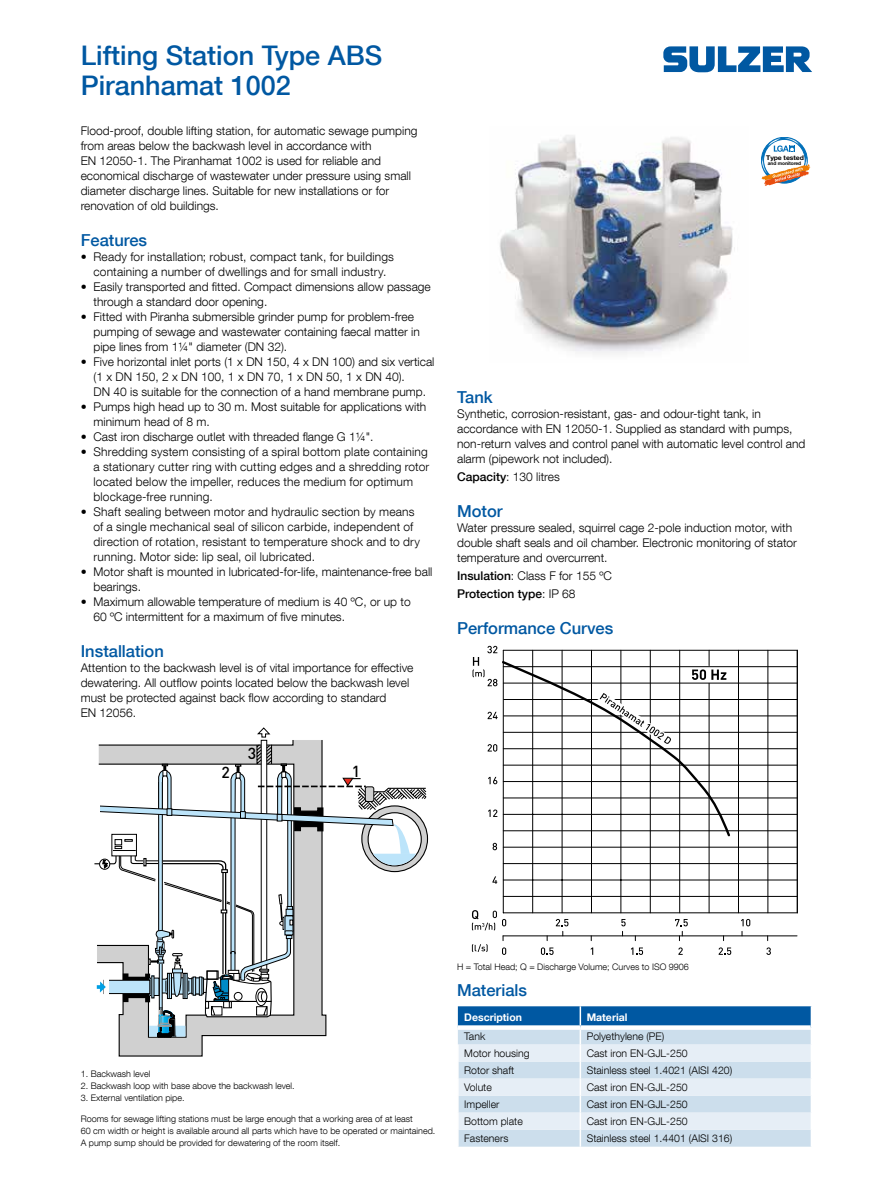
<style>
.page{position:relative;width:893px;height:1191px;background:#fff}
.page>*{position:absolute;margin:0;border:0;box-sizing:border-box;transform-origin:0 0}
.t1{font:500 27px/30px "Helvetica Neue LT Com";color:#0058a2}
.t2{font:500 16.5px "Helvetica Neue LT Com";color:#0058a2}
.t3{font:500 15.75px "DIN";color:#000}
.t4{font:300 12px/15px "Helvetica Neue LT Com";color:#000}
.t5{font:500 12px/18px "Helvetica Neue LT Com";color:#000}
.t6{font:300 10.5px "Helvetica Neue LT Com";color:#000}
.t7{font:700 10.5px "Helvetica Neue LT Com";color:#fff}
.t8{font:300 9px/12px "Helvetica Neue LT Com";color:#000}
.t9{font:700 6.45px "Helvetica Neue LT Com";letter-spacing:-.01em;color:#000;scale:1.05 1}
.t10{font:700 4.95px "Helvetica Neue LT Com";letter-spacing:-.01em;color:#000}
.s1{font-weight:500}
.s2{font-weight:300}
</style>
<div class="page">
<svg style="left:663px;top:46px;width:149px;height:26px"></svg>
<img style="left:500px;top:135px;width:235px;height:219px">
<svg style="left:457px;top:1006px;width:355px;height:140px;background:#bcd3e6"></svg>
<svg style="left:761px;top:137px;width:49px;height:49px"></svg>
<svg style="left:118px;top:1037px;width:85px;height:19px;background:#c1c1c1"></svg>
<svg style="left:93px;top:727px;width:334px;height:310px"></svg>
<hr style="left:503px;top:847px;width:294px;height:1px;background:#000">
<hr style="left:503px;top:748px;width:294px;height:1px;background:#000">
<hr style="left:503px;top:781px;width:294px;height:1px;background:#000">
<hr style="left:503px;top:935px;width:294px;height:1px;background:#000">
<hr style="left:503px;top:650px;width:294px;height:1px;background:#000">
<hr style="left:503px;top:814px;width:294px;height:1px;background:#000">
<hr style="left:503px;top:879px;width:294px;height:1px;background:#000">
<hr style="left:532px;top:650px;width:1px;height:262px;background:#000">
<hr style="left:621px;top:650px;width:1px;height:262px;background:#000">
<hr style="left:562px;top:650px;width:1px;height:262px;background:#000">
<hr style="left:591px;top:650px;width:1px;height:262px;background:#000">
<svg style="left:541px;top:947px;width:13px;height:8px"></svg>
<svg style="left:502px;top:947px;width:4px;height:8px"></svg>
<svg style="left:492px;top:876px;width:5px;height:7px"></svg>
<svg style="left:556px;top:919px;width:12px;height:17px"></svg>
<svg style="left:621px;top:919px;width:5px;height:17px"></svg>
<svg style="left:631px;top:947px;width:12px;height:8px"></svg>
<svg style="left:678px;top:947px;width:5px;height:7px"></svg>
<svg style="left:675px;top:919px;width:13px;height:21px"></svg>
<hr style="left:650px;top:650px;width:1px;height:262px;background:#000">
<hr style="left:679px;top:650px;width:1px;height:262px;background:#000">
<hr style="left:768px;top:650px;width:1px;height:262px;background:#000">
<hr style="left:709px;top:683px;width:1px;height:229px;background:#000">
<hr style="left:738px;top:650px;width:1px;height:262px;background:#000">
<svg style="left:741px;top:919px;width:9px;height:17px"></svg>
<svg style="left:719px;top:947px;width:12px;height:8px"></svg>
<svg style="left:766px;top:947px;width:5px;height:8px"></svg>
<hr style="left:503px;top:683px;width:294px;height:1px;background:#000">
<hr style="left:504px;top:715px;width:293px;height:1px;background:#000">
<hr style="left:503px;top:863px;width:294px;height:1px;background:#000">
<hr style="left:503px;top:765px;width:294px;height:1px;background:#000">
<hr style="left:503px;top:896px;width:294px;height:1px;background:#000">
<hr style="left:503px;top:830px;width:294px;height:1px;background:#000">
<hr style="left:503px;top:797px;width:294px;height:1px;background:#000">
<hr style="left:503px;top:666px;width:294px;height:1px;background:#000">
<hr style="left:504px;top:699px;width:293px;height:1px;background:#000">
<hr style="left:503px;top:732px;width:294px;height:1px;background:#000">
<hr style="left:503px;top:912px;width:294px;height:1px;background:#000">
<hr style="left:503px;top:650px;width:1px;height:262px;background:#000">
<hr style="left:797px;top:650px;width:1px;height:262px;background:#000">
<svg style="left:472px;top:910px;width:34px;height:20px"></svg>
<svg style="left:472px;top:944px;width:16px;height:8px"></svg>
<svg style="left:472px;top:646px;width:260px;height:204px"></svg>
<h1 class="t1" style="left:81px;top:40px;width:303px">Lifting Station Type ABS<br>Piranhamat 1002</h1>
<p class="t4" style="left:81px;top:123px;width:338px">Flood-proof, double lifting station, for automatic sewage pumping from areas below the backwash level in accordance with<br>EN 12050-1. The Piranhamat 1002 is used for reliable and economical discharge of wastewater under pressure using small diameter discharge lines. Suitable for new installations or for renovation of old buildings.</p>
<h2 class="t2" style="left:81px;top:230px;width:68px">Features</h2>
<p class="t4" style="left:81px;top:249px;width:315px;text-align:center">• Ready for installation; robust, compact tank, for buildings containing a number of dwellings and for small industry.</p>
<p class="t4" style="left:93px;top:279px;width:339px;text-indent:-13px">• Easily transported and fitted. Compact dimensions allow passage through a standard door opening.</p>
<p class="t4" style="left:93px;top:309px;width:328px;text-indent:-13px">• Fitted with Piranha submersible grinder pump for problem-free pumping of sewage and wastewater containing faecal matter in pipe lines from 1¼" diameter (DN 32).</p>
<p class="t4" style="left:93px;top:354px;width:342px;text-indent:-13px">• Five horizontal inlet ports (1 x DN 150, 4 x DN 100) and six vertical (1 x DN 150, 2 x DN 100, 1 x DN 70, 1 x DN 50, 1 x DN 40).<br>DN 40 is suitable for the connection of a hand membrane pump.</p>
<p class="t4" style="left:93px;top:399px;width:334px;text-indent:-13px">• Pumps high head up to 30 m. Most suitable for applications with minimum head of 8 m.</p>
<p class="t4" style="left:81px;top:429px;width:294px">• Cast iron discharge outlet with threaded flange G 1¼".</p>
<p class="t4" style="left:93px;top:444px;width:337px;text-indent:-13px">• Shredding system consisting of a spiral bottom plate containing a stationary cutter ring with cutting edges and a shredding rotor located below the impeller, reduces the medium for optimum blockage-free running.</p>
<p class="t4" style="left:93px;top:504px;width:328px;text-indent:-13px">• Shaft sealing between motor and hydraulic section by means of a single mechanical seal of silicon carbide, independent of direction of rotation, resistant to temperature shock and to dry running. Motor side: lip seal, oil lubricated.</p>
<p class="t4" style="left:93px;top:564px;width:340px;text-indent:-13px">• Motor shaft is mounted in lubricated-for-life, maintenance-free ball bearings.</p>
<p class="t4" style="left:93px;top:594px;width:319px;text-indent:-13px">• Maximum allowable temperature of medium is 40 ºC, or up to<br>60 ºC intermittent for a maximum of five minutes.</p>
<h2 class="t2" style="left:81px;top:641px;width:85px">Installation</h2>
<p class="t4" style="left:81px;top:660px;width:334px">Attention to the backwash level is of vital importance for effective dewatering. All outflow points located below the backwash level must be protected against back flow according to standard<br>EN 12056.</p>
<h3 class="t3" style="left:248px;top:743px;width:10px">3</h3>
<h3 class="t3" style="left:222px;top:762px;width:10px">2</h3>
<h3 class="t3" style="left:352px;top:761px;width:10px">1</h3>
<p class="t9" style="left:766px;top:153px;width:37px">Type tested</p>
<p class="t10" style="left:768px;top:160px;width:35px">and monitored</p>
<h2 class="t2" style="left:457px;top:387px;width:37px">Tank</h2>
<p class="t4" style="left:457px;top:406px;width:350px">Synthetic, corrosion-resistant, gas- and odour-tight tank, in accordance with EN 12050-1. Supplied as standard with pumps, non-return valves and control panel with automatic level control and alarm (pipework not included).</p>
<p class="t4" style="left:457px;top:469px;width:104px"><span class="s1">Capacity</span>: 130 litres</p>
<h2 class="t2" style="left:457px;top:501px;width:47px">Motor</h2>
<p class="t4" style="left:457px;top:520px;width:341px">Water pressure sealed, squirrel cage 2-pole induction motor, with double shaft seals and oil chamber. Electronic monitoring of stator temperature and overcurrent.</p>
<p class="t5" style="left:457px;top:567px;width:156px">Insulation<span class="s2">: Class F for 155 ºC<br></span>Protection type<span class="s2">: IP 68</span></p>
<h2 class="t2" style="left:457px;top:618px;width:158px">Performance Curves</h2>
<p class="t8" style="left:81px;top:1067px;width:71px">1. Backwash level</p>
<p class="t8" style="left:81px;top:1079px;width:216px">2. Backwash loop with base above the backwash level.</p>
<p class="t8" style="left:81px;top:1091px;width:105px">3. External ventilation pipe.</p>
<p class="t8" style="left:81px;top:1112px;width:356px">Rooms for sewage lifting stations must be large enough that a working area of at least<br>60 cm width or height is available around all parts which have to be operated or maintained.<br>A pump sump should be provided for dewatering of the room itself.</p>
<p class="t8" style="left:457px;top:960px;width:233px">H = Total Head; Q = Discharge Volume; Curves to ISO 9906</p>
<h2 class="t2" style="left:457px;top:980px;width:72px">Materials</h2>
<p class="t7" style="left:464px;top:1010px;width:59px">Description</p>
<p class="t7" style="left:587px;top:1010px;width:42px">Material</p>
<p class="t6" style="left:464px;top:1029px;width:23px">Tank</p>
<p class="t6" style="left:587px;top:1029px;width:79px">Polyethylene (PE)</p>
<p class="t6" style="left:464px;top:1046px;width:67px">Motor housing</p>
<p class="t6" style="left:587px;top:1046px;width:102px">Cast iron EN-GJL-250</p>
<p class="t6" style="left:464px;top:1063px;width:51px">Rotor shaft</p>
<p class="t6" style="left:587px;top:1063px;width:147px">Stainless steel 1.4021 (AISI 420)</p>
<p class="t6" style="left:464px;top:1080px;width:29px">Volute</p>
<p class="t6" style="left:587px;top:1080px;width:102px">Cast iron EN-GJL-250</p>
<p class="t6" style="left:464px;top:1097px;width:37px">Impeller</p>
<p class="t6" style="left:587px;top:1097px;width:102px">Cast iron EN-GJL-250</p>
<p class="t6" style="left:464px;top:1114px;width:60px">Bottom plate</p>
<p class="t6" style="left:587px;top:1114px;width:102px">Cast iron EN-GJL-250</p>
<p class="t6" style="left:464px;top:1131px;width:46px">Fasteners</p>
<p class="t6" style="left:587px;top:1131px;width:147px">Stainless steel 1.4401 (AISI 316)</p>
</div>
